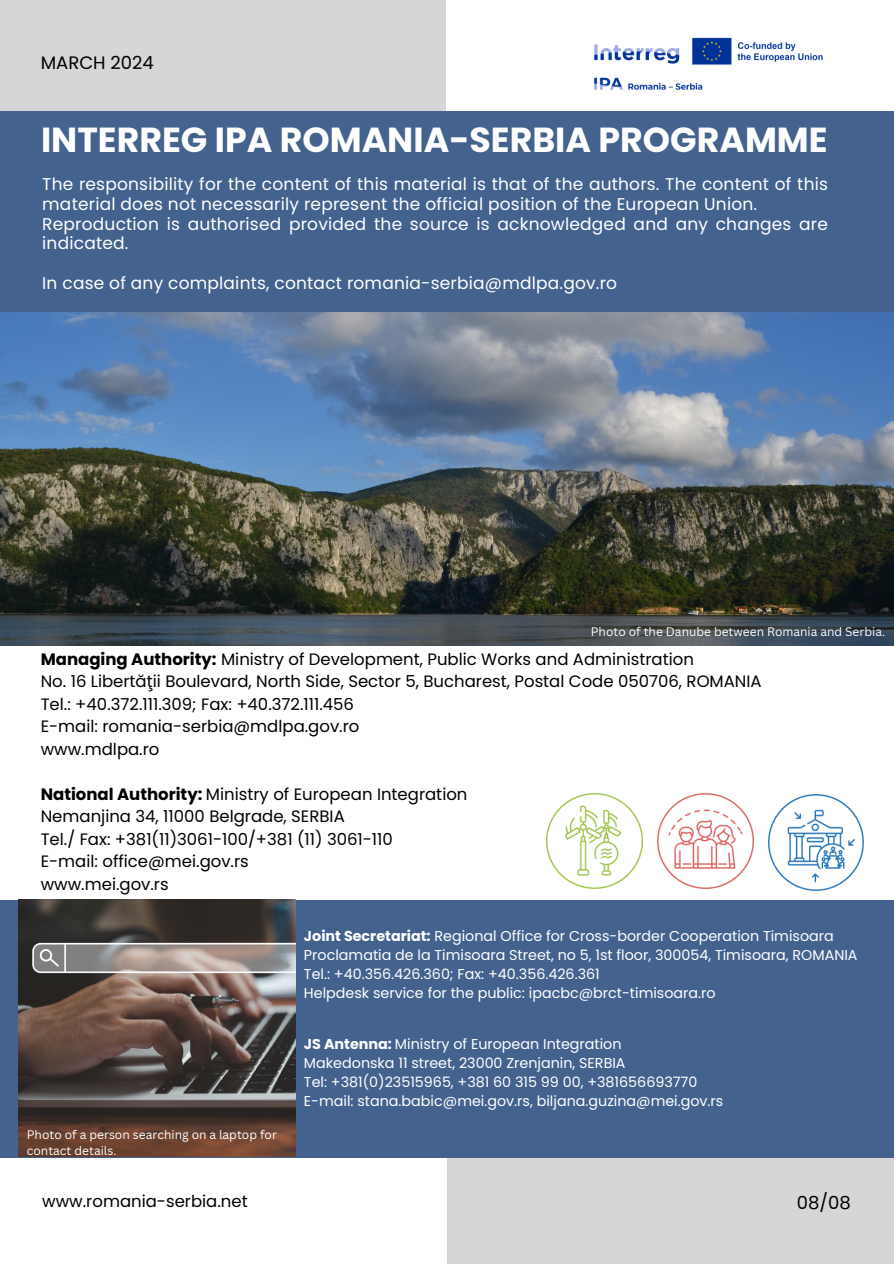
<style>
.page{position:relative;width:894px;height:1264px;background:#fff}
.page>*{position:absolute;margin:0;border:0;box-sizing:border-box;transform-origin:0 0}
.t1{font:700 34.8px "Poppins";color:#fff}
.t2{font:18px "Poppins";color:#000}
.t3{font:16.95px/19.6px "Poppins";letter-spacing:.01em;color:#fff}
.t4{font:16.5px/22.5px "Poppins";color:#000}
.t5{font:14.25px/19.2px "Poppins";color:#fff}
.t6{font:12px/16px "Canva Sans";color:#fff}
.s1{font-weight:700}
</style>
<div class="page">
<div style="left:0;top:0;width:446px;height:321px;background:#d6d6d6"></div>
<div style="left:446px;top:1157px;width:447px;height:106px;background:#d6d6d6"></div>
<div style="left:0;top:112px;width:893px;height:209px;background:#43628e"></div>
<div style="left:0;top:899px;width:893px;height:258px;background:#43628e"></div>
<img style="left:0;top:312px;width:893px;height:334px">
<img style="left:18px;top:899px;width:277px;height:257px">
<img style="left:594px;top:37px;width:229px;height:53px">
<img style="left:546px;top:793px;width:96px;height:95px">
<img style="left:657px;top:793px;width:96px;height:95px">
<img style="left:768px;top:794px;width:95px;height:96px">
<p class="t2" style="left:41px;top:50px;width:115px">MARCH 2024</p>
<h1 class="t1" style="left:41px;top:116px;width:788px">INTERREG IPA ROMANIA-SERBIA PROGRAMME</h1>
<p class="t3" style="left:42px;top:174px;width:787px">The responsibility for the content of this material is that of the authors. The content of this material does not necessarily represent the official position of the European Union.<br>Reproduction is authorised provided the source is acknowledged and any changes are indicated.</p>
<p class="t3" style="left:42px;top:273px;width:576px">In case of any complaints, contact romania-serbia@mdlpa.gov.ro</p>
<p class="t6" style="left:590px;top:623px;width:296px">Photo of the Danube between Romania and Serbia.</p>
<p class="t4" style="left:41px;top:647px;width:722px"><span class="s1">Managing Authority:</span> Ministry of Development, Public Works and Administration<br>No. 16 Libertăţii Boulevard, North Side, Sector 5, Bucharest, Postal Code 050706, ROMANIA Tel.: +40.372.111.309; Fax: +40.372.111.456<br>E-mail: romania-serbia@mdlpa.gov.ro<br>www.mdlpa.ro</p>
<p class="t4" style="left:41px;top:782px;width:428px"><span class="s1">National Authority:</span> Ministry of European Integration Nemanjina 34, 11000 Belgrade, SERBIA<br>Tel./ Fax: +381(11)3061-100/+381 (11) 3061-110<br>E-mail: office@mei.gov.rs<br>www.mei.gov.rs</p>
<p class="t5" style="left:304px;top:926px;width:555px"><span class="s1">Joint Secretariat:</span> Regional Office for Cross-border Cooperation Timisoara Proclamatia de la Timisoara Street, no 5, 1st floor, 300054, Timisoara, ROMANIA Tel.: +40.356.426.360; Fax: +40.356.426.361<br>Helpdesk service for the public: ipacbc@brct-timisoara.ro</p>
<p class="t5" style="left:304px;top:1034px;width:421px"><span class="s1">JS Antenna:</span> Ministry of European Integration<br>Makedonska 11 street, 23000 Zrenjanin, SERBIA<br>Tel: +381(0)23515965, +381 60 315 99 00, +381656693770<br>E-mail: stana.babic@mei.gov.rs, biljana.guzina@mei.gov.rs</p>
<p class="t6" style="left:27px;top:1125px;width:251px">Photo of a person searching on a laptop for contact details.</p>
<p class="t4" style="left:42px;top:1189px;width:207px">www.romania-serbia.net</p>
<p class="t2" style="left:796px;top:1189px;width:55px">08/08</p>
</div>
